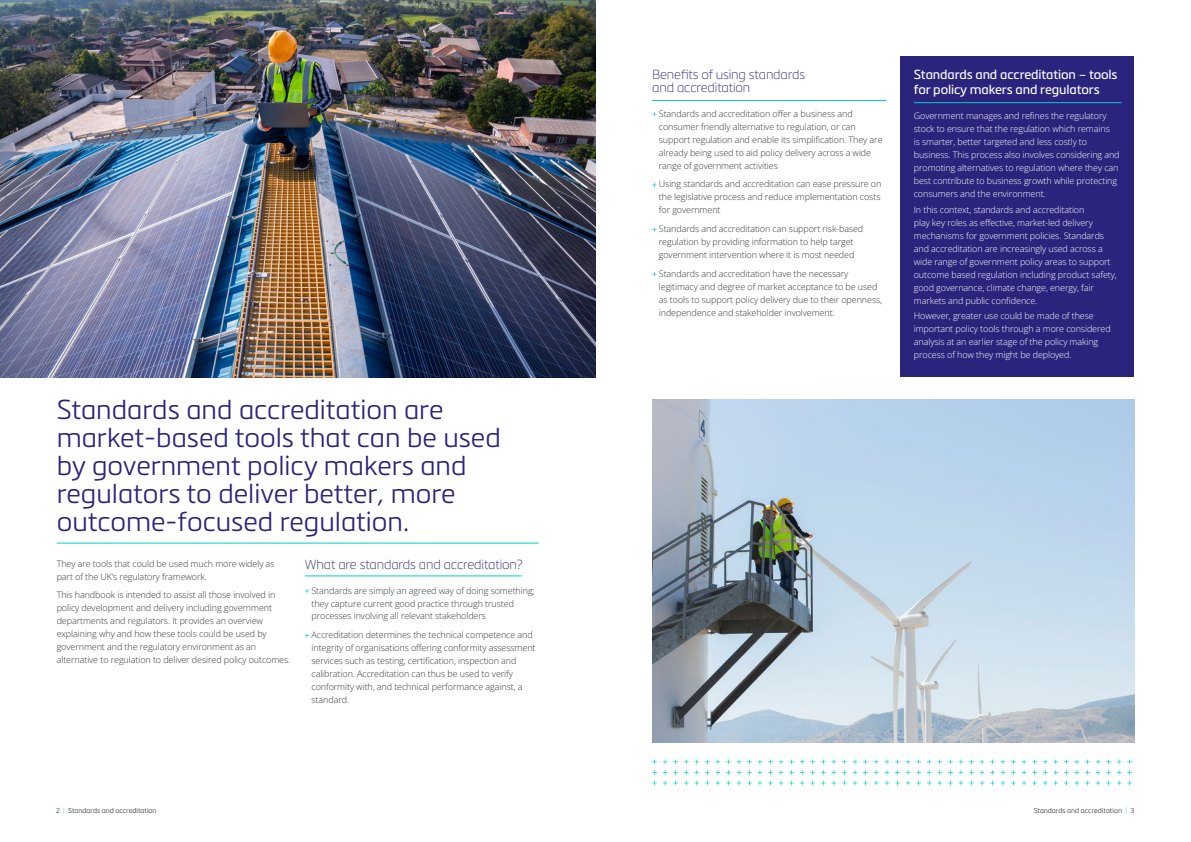
<style>
.page{position:relative;width:1191px;height:842px;background:#fff}
.page>*{position:absolute;margin:0;border:0;box-sizing:border-box;transform-origin:0 0}
.t1{font:300 27px/28px "Metronic Pro";color:#2b247c}
.t2{font:13px/13px "Metronic Pro Air";letter-spacing:-.01em;color:#2b247c}
.t3{font:13px/15px "Metronic Pro";letter-spacing:-.01em;color:#fff}
.t4{font:300 9px/13px "Open Sans";letter-spacing:-.01em;color:#363a3b}
.t5{font:300 9px/13px "Open Sans";letter-spacing:-.01em;color:#fff}
.t6{font:300 7px "Metronic Pro";color:#363a3b}
.s1{color:#5dc5c5}
</style>
<div class="page">
<hr style="left:57px;top:543px;width:482px;height:1px;background:#00ceca">
<svg style="left:305px;top:589px;width:4px;height:4px"></svg>
<svg style="left:305px;top:633px;width:4px;height:5px"></svg>
<hr style="left:652px;top:100px;width:234px;height:1px;background:#00ceca">
<hr style="left:305px;top:575px;width:217px;height:1px;background:#00ceca">
<img style="left:0;top:0;width:595px;height:377px">
<img style="left:652px;top:400px;width:482px;height:343px">
<div style="left:900px;top:57px;width:234px;height:320px;background:#2b247c"></div>
<hr style="left:913px;top:102px;width:208px;height:1px;background:#00ceca">
<svg style="left:726px;top:759px;width:15px;height:5px"></svg>
<svg style="left:726px;top:770px;width:15px;height:5px"></svg>
<svg style="left:726px;top:781px;width:15px;height:4px"></svg>
<svg style="left:715px;top:759px;width:5px;height:5px"></svg>
<svg style="left:715px;top:770px;width:5px;height:5px"></svg>
<svg style="left:715px;top:781px;width:5px;height:4px"></svg>
<svg style="left:694px;top:759px;width:5px;height:5px"></svg>
<svg style="left:694px;top:770px;width:5px;height:5px"></svg>
<svg style="left:694px;top:781px;width:5px;height:4px"></svg>
<svg style="left:684px;top:759px;width:4px;height:5px"></svg>
<svg style="left:684px;top:770px;width:4px;height:5px"></svg>
<svg style="left:684px;top:781px;width:4px;height:4px"></svg>
<svg style="left:673px;top:759px;width:5px;height:5px"></svg>
<svg style="left:673px;top:781px;width:5px;height:4px"></svg>
<svg style="left:663px;top:759px;width:4px;height:5px"></svg>
<svg style="left:663px;top:770px;width:4px;height:5px"></svg>
<svg style="left:663px;top:781px;width:4px;height:4px"></svg>
<svg style="left:652px;top:759px;width:5px;height:5px"></svg>
<svg style="left:652px;top:781px;width:5px;height:4px"></svg>
<svg style="left:863px;top:759px;width:5px;height:5px"></svg>
<svg style="left:874px;top:759px;width:4px;height:5px"></svg>
<svg style="left:874px;top:770px;width:4px;height:5px"></svg>
<svg style="left:863px;top:781px;width:5px;height:4px"></svg>
<svg style="left:874px;top:781px;width:4px;height:4px"></svg>
<svg style="left:852px;top:759px;width:5px;height:5px"></svg>
<svg style="left:852px;top:770px;width:5px;height:5px"></svg>
<svg style="left:852px;top:781px;width:5px;height:4px"></svg>
<svg style="left:831px;top:759px;width:5px;height:5px"></svg>
<svg style="left:831px;top:770px;width:5px;height:5px"></svg>
<svg style="left:831px;top:781px;width:5px;height:4px"></svg>
<svg style="left:810px;top:759px;width:5px;height:5px"></svg>
<svg style="left:810px;top:770px;width:5px;height:5px"></svg>
<svg style="left:810px;top:781px;width:5px;height:4px"></svg>
<svg style="left:800px;top:759px;width:4px;height:5px"></svg>
<svg style="left:800px;top:770px;width:4px;height:5px"></svg>
<svg style="left:800px;top:781px;width:4px;height:4px"></svg>
<svg style="left:789px;top:759px;width:5px;height:5px"></svg>
<svg style="left:789px;top:781px;width:5px;height:4px"></svg>
<svg style="left:778px;top:759px;width:5px;height:5px"></svg>
<svg style="left:778px;top:770px;width:5px;height:5px"></svg>
<svg style="left:778px;top:781px;width:5px;height:4px"></svg>
<svg style="left:747px;top:759px;width:15px;height:5px"></svg>
<svg style="left:747px;top:770px;width:15px;height:5px"></svg>
<svg style="left:747px;top:781px;width:15px;height:4px"></svg>
<svg style="left:979px;top:759px;width:5px;height:5px"></svg>
<svg style="left:979px;top:770px;width:5px;height:5px"></svg>
<svg style="left:979px;top:781px;width:5px;height:4px"></svg>
<svg style="left:958px;top:759px;width:5px;height:5px"></svg>
<svg style="left:958px;top:770px;width:5px;height:5px"></svg>
<svg style="left:958px;top:781px;width:5px;height:4px"></svg>
<svg style="left:937px;top:759px;width:5px;height:5px"></svg>
<svg style="left:937px;top:770px;width:5px;height:5px"></svg>
<svg style="left:937px;top:781px;width:5px;height:4px"></svg>
<svg style="left:927px;top:759px;width:4px;height:5px"></svg>
<svg style="left:927px;top:770px;width:4px;height:5px"></svg>
<svg style="left:927px;top:781px;width:4px;height:4px"></svg>
<svg style="left:916px;top:759px;width:5px;height:5px"></svg>
<svg style="left:916px;top:781px;width:5px;height:4px"></svg>
<svg style="left:895px;top:759px;width:15px;height:5px"></svg>
<svg style="left:895px;top:770px;width:15px;height:5px"></svg>
<svg style="left:895px;top:781px;width:15px;height:4px"></svg>
<svg style="left:884px;top:759px;width:5px;height:5px"></svg>
<svg style="left:884px;top:770px;width:5px;height:5px"></svg>
<svg style="left:884px;top:781px;width:5px;height:4px"></svg>
<svg style="left:1095px;top:759px;width:5px;height:5px"></svg>
<svg style="left:1095px;top:770px;width:5px;height:5px"></svg>
<svg style="left:1095px;top:781px;width:5px;height:4px"></svg>
<svg style="left:1074px;top:759px;width:5px;height:5px"></svg>
<svg style="left:1074px;top:770px;width:5px;height:5px"></svg>
<svg style="left:1074px;top:781px;width:5px;height:4px"></svg>
<svg style="left:1053px;top:759px;width:5px;height:5px"></svg>
<svg style="left:1053px;top:770px;width:5px;height:5px"></svg>
<svg style="left:1053px;top:781px;width:5px;height:4px"></svg>
<svg style="left:1032px;top:759px;width:15px;height:5px"></svg>
<svg style="left:1032px;top:770px;width:15px;height:5px"></svg>
<svg style="left:1032px;top:781px;width:15px;height:4px"></svg>
<svg style="left:1021px;top:759px;width:5px;height:5px"></svg>
<svg style="left:1021px;top:770px;width:5px;height:5px"></svg>
<svg style="left:1021px;top:781px;width:5px;height:4px"></svg>
<svg style="left:1000px;top:759px;width:5px;height:5px"></svg>
<svg style="left:1000px;top:770px;width:5px;height:5px"></svg>
<svg style="left:1000px;top:781px;width:5px;height:4px"></svg>
<svg style="left:1116px;top:759px;width:5px;height:5px"></svg>
<svg style="left:1127px;top:759px;width:5px;height:5px"></svg>
<svg style="left:1116px;top:770px;width:5px;height:5px"></svg>
<svg style="left:1116px;top:781px;width:5px;height:4px"></svg>
<svg style="left:1127px;top:781px;width:5px;height:4px"></svg>
<h1 class="t1" style="left:57px;top:394px;width:445px">Standards and accreditation are market-based tools that can be used by government policy makers and regulators to deliver better, more outcome-focused regulation.</h1>
<p class="t4" style="left:57px;top:557px;width:219px">They are tools that could be used much more widely as part of the UK’s regulatory framework.</p>
<p class="t4" style="left:57px;top:588px;width:235px">This handbook is intended to assist all those involved in policy development and delivery including government departments and regulators. It provides an overview explaining why and how these tools could be used by government and the regulatory environment as an alternative to regulation to deliver desired policy outcomes.</p>
<h2 class="t2" style="left:305px;top:557px;width:219px">What are standards and accreditation?</h2>
<p class="t4" style="left:311px;top:583px;width:225px">Standards are simply an agreed way of doing something; they capture current good practice through trusted processes involving all relevant stakeholders</p>
<p class="t4" style="left:311px;top:628px;width:225px">Accreditation determines the technical competence and integrity of organisations offering conformity assessment services such as testing, certification, inspection and calibration. Accreditation can thus be used to verify conformity with, and technical performance against, a standard.</p>
<p class="t6" style="left:56px;top:806px;width:102px">2 <span class="s1">|</span> Standards and accreditation</p>
<h2 class="t2" style="left:652px;top:68px;width:154px">Benefits of using standards and accreditation</h2>
<p class="t4" style="left:659px;top:107px;width:225px">Standards and accreditation offer a business and consumer friendly alternative to regulation, or can support regulation and enable its simplification. They are already being used to aid policy delivery across a wide range of government activities</p>
<p class="t4" style="left:659px;top:177px;width:224px;text-align:justify">Using standards and accreditation can ease pressure on the legislative process and reduce implementation costs for government</p>
<p class="t4" style="left:659px;top:222px;width:206px">Standards and accreditation can support risk-based regulation by providing information to help target government intervention where it is most needed</p>
<p class="t4" style="left:659px;top:267px;width:225px">Standards and accreditation have the necessary legitimacy and degree of market acceptance to be used as tools to support policy delivery due to their openness, independence and stakeholder involvement.</p>
<h2 class="t3" style="left:913px;top:67px;width:205px">Standards and accreditation – tools for policy makers and regulators</h2>
<p class="t5" style="left:913px;top:109px;width:207px">Government manages and refines the regulatory stock to ensure that the regulation which remains<br>is smarter, better targeted and less costly to business. This process also involves considering and promoting alternatives to regulation where they can best contribute to business growth while protecting consumers and the environment.</p>
<p class="t5" style="left:913px;top:203px;width:204px">In this context, standards and accreditation<br>play key roles as effective, market-led delivery mechanisms for government policies. Standards and accreditation are increasingly used across a wide range of government policy areas to support outcome based regulation including product safety, good governance, climate change, energy, fair markets and public confidence.</p>
<p class="t5" style="left:913px;top:309px;width:198px">However, greater use could be made of these important policy tools through a more considered analysis at an earlier stage of the policy making process of how they might be deployed.</p>
<p class="t6" style="left:1033px;top:806px;width:102px">Standards and accreditation <span class="s1">|</span> 3</p>
</div>
